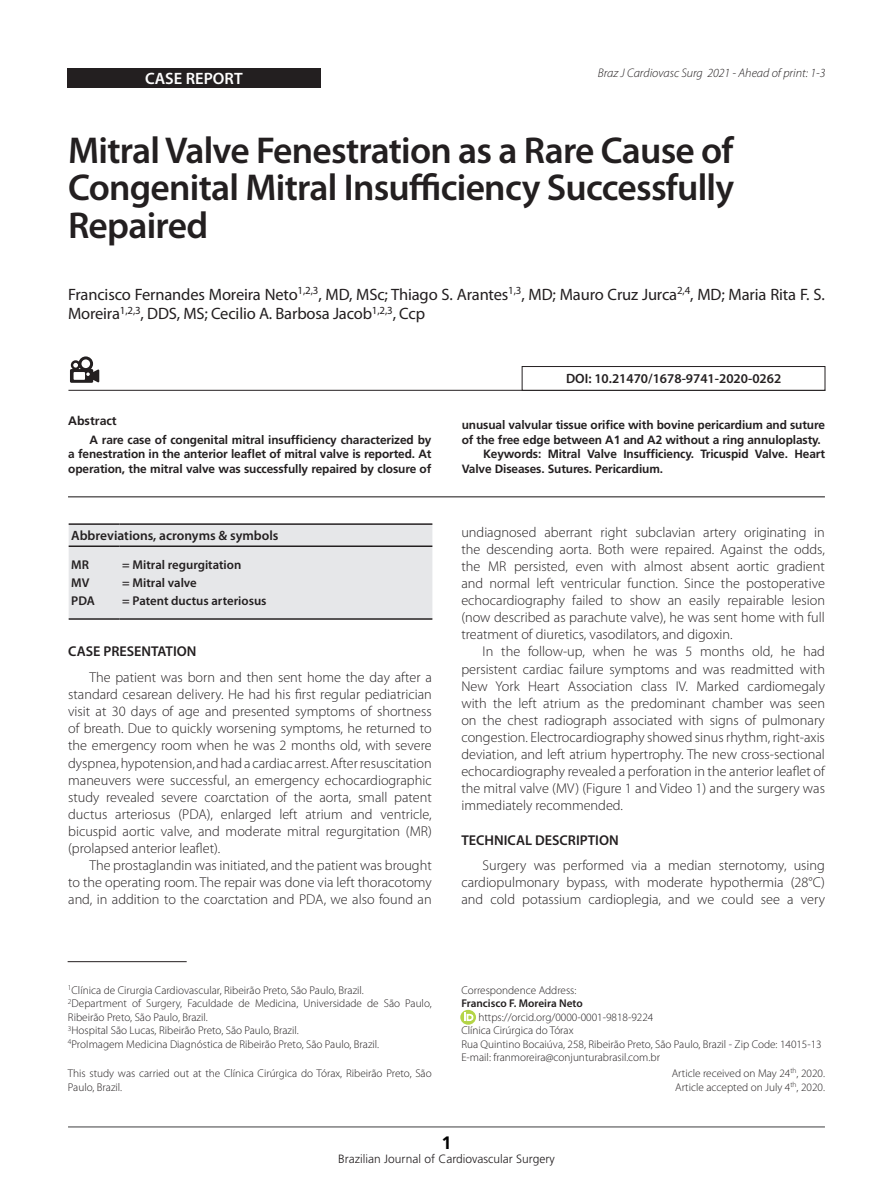
<style>
.page{position:relative;width:893px;height:1191px;background:#fff}
.page>*{position:absolute;margin:0;border:0;box-sizing:border-box;transform-origin:0 0}
.Titulo_1{font:600 37.5px/37.5px "Myriad Pro";letter-spacing:-.02em;color:#231f20;text-align:justify}
.t1{font:700 18px "Frutiger";color:#000}
.autores{font:16.5px/19.8px "Myriad Pro";letter-spacing:-.01em;color:#231f20}
.t2{font:600 16.5px "Myriad Pro";color:#fff}
.t3{font:300 14.25px/17.1px "Myriad Pro";color:#231f20;text-align:justify}
.Titulos_2{font:600 14.25px "Myriad Pro";color:#231f20}
.t4{font:600 13.5px "Myriad Pro";color:#231f20}
.Quadro_siglas{font:600 12.75px "Myriad Pro";color:#231f20}
.t5{font:italic 300 12.45px "Myriad Pro";color:#231f20}
.Abstract_titulo{font:700 12.3px "Frutiger";color:#231f20}
.abstract{font:700 12px/14.4px "Frutiger";letter-spacing:-.01em;color:#231f20}
.t6{font:300 12px "Frutiger";color:#231f20}
.referencias{font:300 11.25px/13.5px "Myriad Pro";color:#231f20}
.orcid{font:300 11.25px "Myriad Pro";color:#231f20}
.Autor_pé_de_pagina{font:600 11.25px "Myriad Pro";color:#231f20}
</style>
<div class="page">
<hr style="left:68px;top:1126px;width:757px;height:1px;background:#3e3e3f">
<div style="left:67px;top:68px;width:254px;height:20px;background:#231f20"></div>
<hr style="left:68px;top:496px;width:757px;height:1px;background:#231f20">
<hr style="left:68px;top:390px;width:757px;height:1px;background:#231f20">
<div style="left:522px;top:366px;width:303px;height:24px;border:1px solid #231f20"></div>
<hr style="left:68px;top:961px;width:119px;height:1px;background:#231f20">
<svg style="left:460px;top:1009px;width:16px;height:15px"></svg>
<svg style="left:465px;top:1012px;width:8px;height:8px"></svg>
<div style="left:69px;top:525px;width:363px;height:93px;background:#e6e7e9"></div>
<hr style="left:69px;top:523px;width:51px;height:2px;background:#231f20">
<hr style="left:120px;top:523px;width:312px;height:2px;background:#231f20">
<hr style="left:69px;top:545px;width:51px;height:2px;background:#231f20">
<hr style="left:120px;top:545px;width:312px;height:2px;background:#231f20">
<hr style="left:69px;top:618px;width:51px;height:2px;background:#231f20">
<hr style="left:120px;top:618px;width:312px;height:2px;background:#231f20">
<svg style="left:70px;top:356px;width:29px;height:27px"></svg>
<p class="t2" style="left:145px;top:69px;width:99px">CASE REPORT</p>
<p class="t5" style="left:598px;top:67px;width:229px">Braz J Cardiovasc Surg 2021 - Ahead of print: 1-3</p>
<p class="Titulo_1" style="left:68px;top:132px;width:668px">Mitral Valve Fenestration as a Rare Cause of Congenital Mitral Insufficiency Successfully Repaired</p>
<p class="autores" style="left:68px;top:284px;width:758px">Francisco Fernandes Moreira Neto<sup>1,2,3</sup>, MD, MSc; Thiago S. Arantes<sup>1,3</sup>, MD; Mauro Cruz Jurca<sup>2,4</sup>, MD; Maria Rita F. S.<br>Moreira<sup>1,2,3</sup>, DDS, MS; Cecilio A. Barbosa Jacob<sup>1,2,3</sup>, Ccp</p>
<p class="Abstract_titulo" style="left:68px;top:414px;width:50px">Abstract</p>
<p class="abstract" style="left:68px;top:432px;width:365px;text-align:justify;text-indent:21px">A rare case of congenital mitral insufficiency characterized by a fenestration in the anterior leaflet of mitral valve is reported. At operation, the mitral valve was successfully repaired by closure of</p>
<p class="t4" style="left:71px;top:528px;width:209px">Abbreviations, acronyms &amp; symbols</p>
<p class="Quadro_siglas" style="left:71px;top:557px;width:19px">MR</p>
<p class="Quadro_siglas" style="left:71px;top:575px;width:20px">MV</p>
<p class="Quadro_siglas" style="left:71px;top:593px;width:25px">PDA</p>
<p class="Quadro_siglas" style="left:122px;top:557px;width:121px">= Mitral regurgitation</p>
<p class="Quadro_siglas" style="left:122px;top:575px;width:76px">= Mitral valve</p>
<p class="Quadro_siglas" style="left:122px;top:593px;width:146px">= Patent ductus arteriosus</p>
<p class="Titulos_2" style="left:68px;top:644px;width:130px">CASE PRESENTATION</p>
<p class="t3" style="left:68px;top:669px;width:365px;text-indent:21px">The patient was born and then sent home the day after a standard cesarean delivery. He had his first regular pediatrician visit at 30 days of age and presented symptoms of shortness of breath. Due to quickly worsening symptoms, he returned to the emergency room when he was 2 months old, with severe dyspnea, hypotension, and had a cardiac arrest. After resuscitation maneuvers were successful, an emergency echocardiographic study revealed severe coarctation of the aorta, small patent ductus arteriosus (PDA), enlarged left atrium and ventricle, bicuspid aortic valve, and moderate mitral regurgitation (MR) (prolapsed anterior leaflet).</p>
<p class="t3" style="left:68px;top:857px;width:365px;text-indent:21px">The prostaglandin was initiated, and the patient was brought to the operating room. The repair was done via left thoracotomy and, in addition to the coarctation and PDA, we also found an</p>
<p class="t4" style="left:566px;top:371px;width:217px">DOI: 10.21470/1678-9741-2020-0262</p>
<p class="abstract" style="left:462px;top:418px;width:365px">unusual valvular tissue orifice with bovine pericardium and suture of the free edge between A1 and A2 without a ring annuloplasty.</p>
<p class="abstract" style="left:462px;top:447px;width:365px;text-indent:21px">Keywords: Mitral Valve Insufficiency. Tricuspid Valve. Heart<br>Valve Diseases. Sutures. Pericardium.</p>
<p class="t3" style="left:461px;top:523px;width:365px">undiagnosed aberrant right subclavian artery originating in the descending aorta. Both were repaired. Against the odds, the MR persisted, even with almost absent aortic gradient and normal left ventricular function. Since the postoperative echocardiography failed to show an easily repairable lesion (now described as parachute valve), he was sent home with full treatment of diuretics, vasodilators, and digoxin.</p>
<p class="t3" style="left:461px;top:643px;width:365px;text-indent:21px">In the follow-up, when he was 5 months old, he had persistent cardiac failure symptoms and was readmitted with New York Heart Association class IV. Marked cardiomegaly with the left atrium as the predominant chamber was seen on the chest radiograph associated with signs of pulmonary congestion. Electrocardiography showed sinus rhythm, right-axis deviation, and left atrium hypertrophy. The new cross-sectional echocardiography revealed a perforation in the anterior leaflet of the mitral valve (MV) (Figure 1 and Video 1) and the surgery was immediately recommended.</p>
<p class="Titulos_2" style="left:461px;top:832px;width:159px">TECHNICAL DESCRIPTION</p>
<p class="t3" style="left:461px;top:857px;width:365px;text-indent:21px">Surgery was performed via a median sternotomy, using cardiopulmonary bypass, with moderate hypothermia (28°C) and cold potassium cardioplegia, and we could see a very</p>
<p class="referencias" style="left:68px;top:983px;width:297px"><sup>1</sup>Clínica de Cirurgia Cardiovascular, Ribeirão Preto, São Paulo, Brazil.</p>
<p class="referencias" style="left:68px;top:997px;width:365px"><sup>2</sup>Department of Surgery, Faculdade de Medicina, Universidade de São Paulo,<br>Ribeirão Preto, São Paulo, Brazil.</p>
<p class="referencias" style="left:68px;top:1024px;width:232px"><sup>3</sup>Hospital São Lucas, Ribeirão Preto, São Paulo, Brazil.</p>
<p class="referencias" style="left:68px;top:1037px;width:313px"><sup>4</sup>ProImagem Medicina Diagnóstica de Ribeirão Preto, São Paulo, Brazil.</p>
<p class="referencias" style="left:68px;top:1066px;width:365px">This study was carried out at the Clínica Cirúrgica do Tórax, Ribeirão Preto, São<br>Paulo, Brazil.</p>
<p class="referencias" style="left:461px;top:983px;width:117px">Correspondence Address:</p>
<p class="Autor_pé_de_pagina" style="left:461px;top:997px;width:123px">Francisco F. Moreira Neto</p>
<p class="orcid" style="left:478px;top:1011px;width:176px">https://orcid.org/0000-0001-9818-9224</p>
<p class="referencias" style="left:461px;top:1024px;width:114px">Clínica Cirúrgica do Tórax</p>
<p class="referencias" style="left:461px;top:1037px;width:362px">Rua Quintino Bocaiúva, 258, Ribeirão Preto, São Paulo, Brazil - Zip Code: 14015-13</p>
<p class="referencias" style="left:461px;top:1051px;width:200px">E-mail: franmoreira@conjunturabrasil.com.br</p>
<p class="referencias" style="left:672px;top:1066px;width:155px">Article received on May 24<sup>th</sup>, 2020.</p>
<p class="referencias" style="left:675px;top:1080px;width:151px">Article accepted on July 4<sup>th</sup>, 2020.</p>
<p class="t1" style="left:441px;top:1132px;width:12px">1</p>
<p class="t6" style="left:338px;top:1152px;width:218px">Brazilian Journal of Cardiovascular Surgery</p>
</div>
